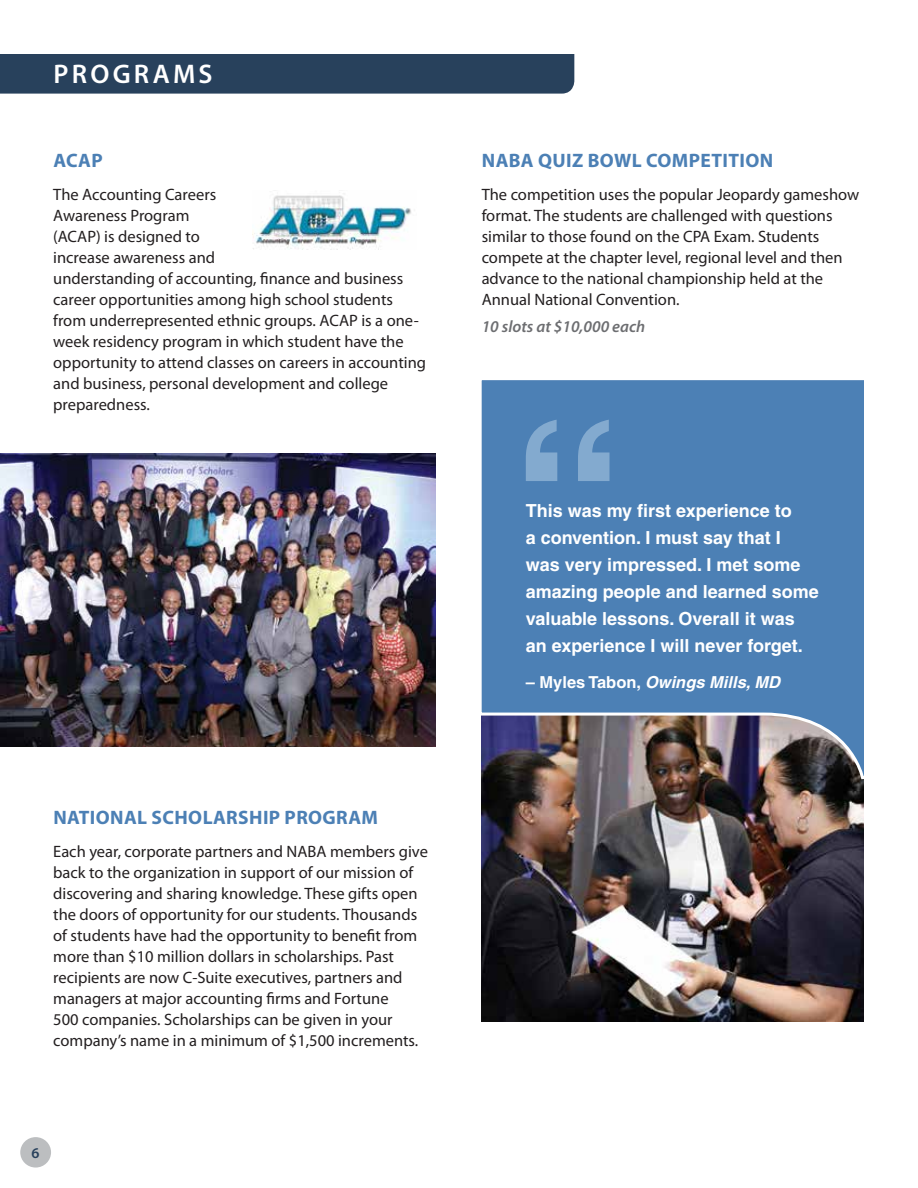
<style>
.page{position:relative;width:918px;height:1188px;background:#fff}
.page>*{position:absolute;margin:0;border:0;box-sizing:border-box;transform-origin:0 0}
.t1{font:600 27px "Myriad Pro";letter-spacing:.12em;color:#fff}
.t2{font:700 19.5px "Myriad Pro";letter-spacing:.02em;color:#4c80b5}
.t3{font:700 18px/27px "Helvetica";color:#fff}
.t4{font:16.5px/21px "Myriad Pro";color:#231f20}
.t5{font:italic 700 16.5px "Helvetica";color:#fff}
.t6{font:italic 600 16.5px "Myriad Pro";color:#6d6e71}
.t7{font:600 15px "Myriad Pro";color:#28415c}
.s1{font-style:normal}
</style>
<div class="page">
<div style="left:20px;top:1137px;width:31px;height:31px;background:#bcbec0;border-radius:50%"></div>
<img style="left:482px;top:781px;width:382px;height:241px">
<div style="left:0;top:54px;width:574px;height:40px;background:#28415c"></div>
<svg style="left:481px;top:380px;width:383px;height:401px;background:#517ba8"></svg>
<svg style="left:526px;top:420px;width:84px;height:61px;background:#6996c2"></svg>
<img style="left:253px;top:193px;width:158px;height:57px">
<img style="left:0;top:454px;width:436px;height:292px">
<h1 class="t1" style="left:54px;top:57px;width:161px">PROGRAMS</h1>
<p class="t2" style="left:53px;top:147px;width:14px">ACAP</p>
<p class="t4" style="left:53px;top:183px;width:374px">The Accounting Careers<br>Awareness Program<br>(ACAP) is designed to<br>increase awareness and<br>understanding of accounting, finance and business career opportunities among high school students from underrepresented ethnic groups. ACAP is a one&shy;week residency program in which student have the opportunity to attend classes on careers in accounting and business, personal development and college preparedness.</p>
<p class="t2" style="left:53px;top:804px;width:326px">NATIONAL SCHOLARSHIP PROGRAM</p>
<p class="t4" style="left:53px;top:840px;width:376px">Each year, corporate partners and NABA members give back to the organization in support of our mission of discovering and sharing knowledge. These gifts open the doors of opportunity for our students. Thousands of students have had the opportunity to benefit from more than $10 million dollars in scholarships. Past recipients are now C-Suite executives, partners and managers at major accounting firms and Fortune<br>500 companies. Scholarships can be given in your company’s name in a minimum of $1,500 increments.</p>
<p class="t7" style="left:32px;top:1143px;width:10px">6</p>
<p class="t2" style="left:482px;top:147px;width:293px">NABA QUIZ BOWL COMPETITION</p>
<p class="t4" style="left:482px;top:183px;width:379px">The competition uses the popular Jeopardy gameshow format. The students are challenged with questions similar to those found on the CPA Exam. Students compete at the chapter level, regional level and then advance to the national championship held at the Annual National Convention.</p>
<p class="t6" style="left:482px;top:316px;width:165px">10 slots at $10,000 each</p>
<p class="t3" style="left:526px;top:497px;width:295px">This was my first experience to<br>a convention. I must say that I was very impressed. I met some amazing people and learned some valuable lessons. Overall it was an experience I will never forget.</p>
<p class="t5" style="left:526px;top:672px;width:256px"><span class="s1">– Myles Tabon,</span> Owings Mills, MD</p>
</div>
